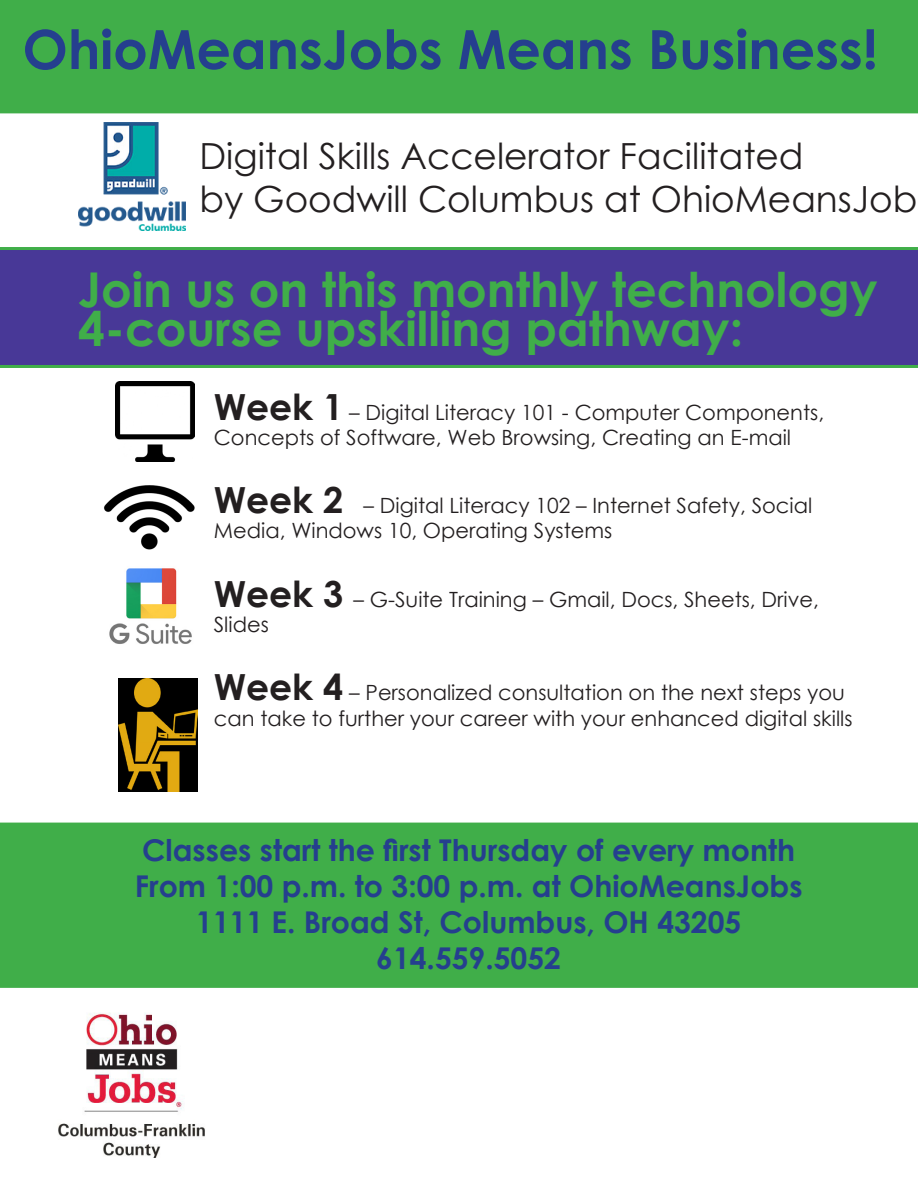
<style>
.page{position:relative;width:918px;height:1188px;background:#fff}
.page>*{position:absolute;margin:0;border:0;box-sizing:border-box;transform-origin:0 0}
.t1{font:700 54px "Century Gothic";color:#253f8e}
.t2{font:700 48px/39px "Century Gothic";color:#40ae49}
.t3{font:36px "Century Gothic";color:#231f20}
.t4{font:700 30px "Century Gothic";color:#253f8e}
.t5{font:21px/25.2px "Century Gothic";color:#231f20}
.s1{font-weight:700;font-size:36px}
</style>
<div class="page">
<div style="left:0;top:823px;width:918px;height:165px;background:#40ae49"></div>
<div style="left:0;top:247px;width:918px;height:121px;background:#483897"></div>
<div style="left:0;top:0;width:918px;height:113px;background:#40ae49"></div>
<img style="left:78px;top:123px;width:108px;height:108px">
<img style="left:116px;top:382px;width:79px;height:79px">
<img style="left:104px;top:485px;width:91px;height:65px">
<img style="left:109px;top:568px;width:83px;height:76px">
<img style="left:118px;top:679px;width:79px;height:113px">
<img style="left:58px;top:1012px;width:147px;height:145px">
<p class="t1" style="left:22px;top:8px;width:857px">OhioMeansJobs Means Business!</p>
<p class="t3" style="left:200px;top:131px;width:606px">Digital Skills Accelerator Facilitated</p>
<p class="t3" style="left:200px;top:174px;width:719px">by Goodwill Columbus at OhioMeansJob</p>
<p class="t2" style="left:78px;top:268px;width:801px">Join us on this monthly technology<br>4-course upskilling pathway:</p>
<p class="t5" style="left:214px;top:399px;width:612px"><span class="s1">Week 1</span> – Digital Literacy 101 - Computer Components,<br>Concepts of Software, Web Browsing, Creating an E-mail</p>
<p class="t5" style="left:214px;top:493px;width:600px"><span class="s1">Week 2</span> – Digital Literacy 102 – Internet Safety, Social<br>Media, Windows 10, Operating Systems</p>
<p class="t5" style="left:214px;top:586px;width:607px"><span class="s1">Week 3</span> – G-Suite Training – Gmail, Docs, Sheets, Drive,<br>Slides</p>
<p class="t5" style="left:214px;top:680px;width:640px"><span class="s1">Week 4</span> – Personalized consultation on the next steps you can take to further your career with your enhanced digital skills</p>
<p class="t4" style="left:142px;top:828px;width:654px">Classes start the first Thursday of every month</p>
<p class="t4" style="left:135px;top:864px;width:669px">From 1:00 p.m. to 3:00 p.m. at OhioMeansJobs</p>
<p class="t4" style="left:196px;top:900px;width:547px">1111 E. Broad St, Columbus, OH 43205</p>
<p class="t4" style="left:376px;top:936px;width:186px">614.559.5052</p>
</div>
